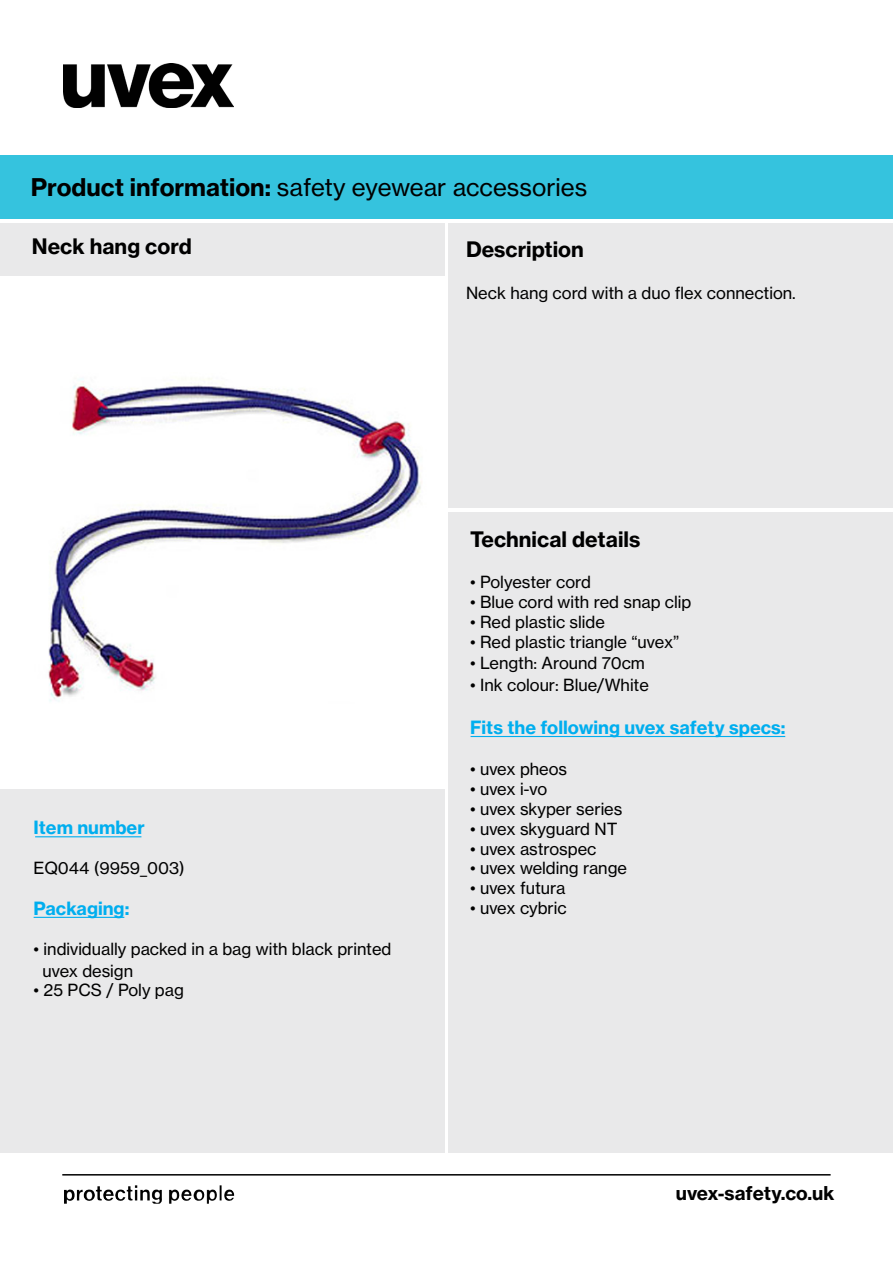
<style>
.page{position:relative;width:893px;height:1263px;background:#fff}
.page>*{position:absolute;margin:0;border:0;box-sizing:border-box;transform-origin:0 0}
.t1{font:24px "N Haas Grotesk TX Pro 55 Rg";color:#000}
.t2{font:21px "N Haas Grotesk TX Pro 75 Bd";color:#000}
.t3{font:18.75px "N Haas Grotesk TX Pro 75 Bd";color:#000}
.t4{font:18px "N Haas Grotesk TX Pro 75 Bd";color:#00aeef}
.t5{font:16.5px/21.6px "N Haas Grotesk TX Pro 55 Rg";color:#000}
.s1{font-family:"N Haas Grotesk TX Pro 75 Bd"}
</style>
<div class="page">
<div style="left:0;top:224px;width:445px;height:52px;background:#e9e9ea"></div>
<img style="left:64px;top:64px;width:170px;height:43px">
<img style="left:64px;top:1185px;width:158px;height:19px">
<hr style="left:62px;top:1174px;width:769px;height:1px;background:#000">
<div style="left:0;top:155px;width:893px;height:64px;background:#35c3de"></div>
<div style="left:449px;top:224px;width:444px;height:284px;background:#e9e9ea"></div>
<div style="left:449px;top:512px;width:444px;height:640px;background:#e9e9ea"></div>
<div style="left:0;top:789px;width:445px;height:363px;background:#e9e9ea"></div>
<hr style="left:35px;top:836px;width:106px;height:1px;background:#00aeef">
<img style="left:48px;top:378px;width:374px;height:324px">
<hr style="left:471px;top:736px;width:314px;height:1px;background:#00aeef">
<hr style="left:34px;top:917px;width:90px;height:1px;background:#00aeef">
<h1 class="t1" style="left:31px;top:173px;width:558px"><span class="s1">Product information:</span> safety eyewear accessories</h1>
<p class="t2" style="left:32px;top:233px;width:161px">Neck hang cord</p>
<p class="t2" style="left:466px;top:236px;width:119px">Description</p>
<p class="t5" style="left:466px;top:282px;width:331px">Neck hang cord with a duo flex connection.</p>
<p class="t4" style="left:34px;top:816px;width:113px">Item number</p>
<p class="t5" style="left:34px;top:857px;width:153px">EQ044 (9959_003)</p>
<p class="t4" style="left:34px;top:897px;width:97px">Packaging:</p>
<p class="t5" style="left:42px;top:938px;width:350px;text-indent:-9px">• individually packed in a bag with black printed uvex design</p>
<p class="t5" style="left:34px;top:980px;width:152px">• 25 PCS / Poly pag</p>
<p class="t2" style="left:470px;top:526px;width:172px">Technical details</p>
<p class="t5" style="left:470px;top:571px;width:123px">• Polyester cord</p>
<p class="t5" style="left:470px;top:591px;width:223px">• Blue cord with red snap clip</p>
<p class="t5" style="left:470px;top:611px;width:136px">• Red plastic slide</p>
<p class="t5" style="left:470px;top:631px;width:211px">• Red plastic triangle “uvex”</p>
<p class="t5" style="left:470px;top:652px;width:176px">• Length: Around 70cm</p>
<p class="t5" style="left:470px;top:674px;width:180px">• Ink colour: Blue/White</p>
<p class="t4" style="left:470px;top:716px;width:317px">Fits the following uvex safety specs:</p>
<p class="t5" style="left:470px;top:759px;width:99px">• uvex pheos</p>
<p class="t5" style="left:470px;top:778px;width:79px">• uvex i-vo</p>
<p class="t5" style="left:470px;top:798px;width:154px">• uvex skyper series</p>
<p class="t5" style="left:470px;top:818px;width:149px">• uvex skyguard NT</p>
<p class="t5" style="left:470px;top:838px;width:128px">• uvex astrospec</p>
<p class="t5" style="left:470px;top:858px;width:159px">• uvex welding range</p>
<p class="t5" style="left:470px;top:877px;width:97px">• uvex futura</p>
<p class="t5" style="left:470px;top:897px;width:98px">• uvex cybric</p>
<p class="t3" style="left:676px;top:1181px;width:160px">uvex-safety.co.uk</p>
</div>
